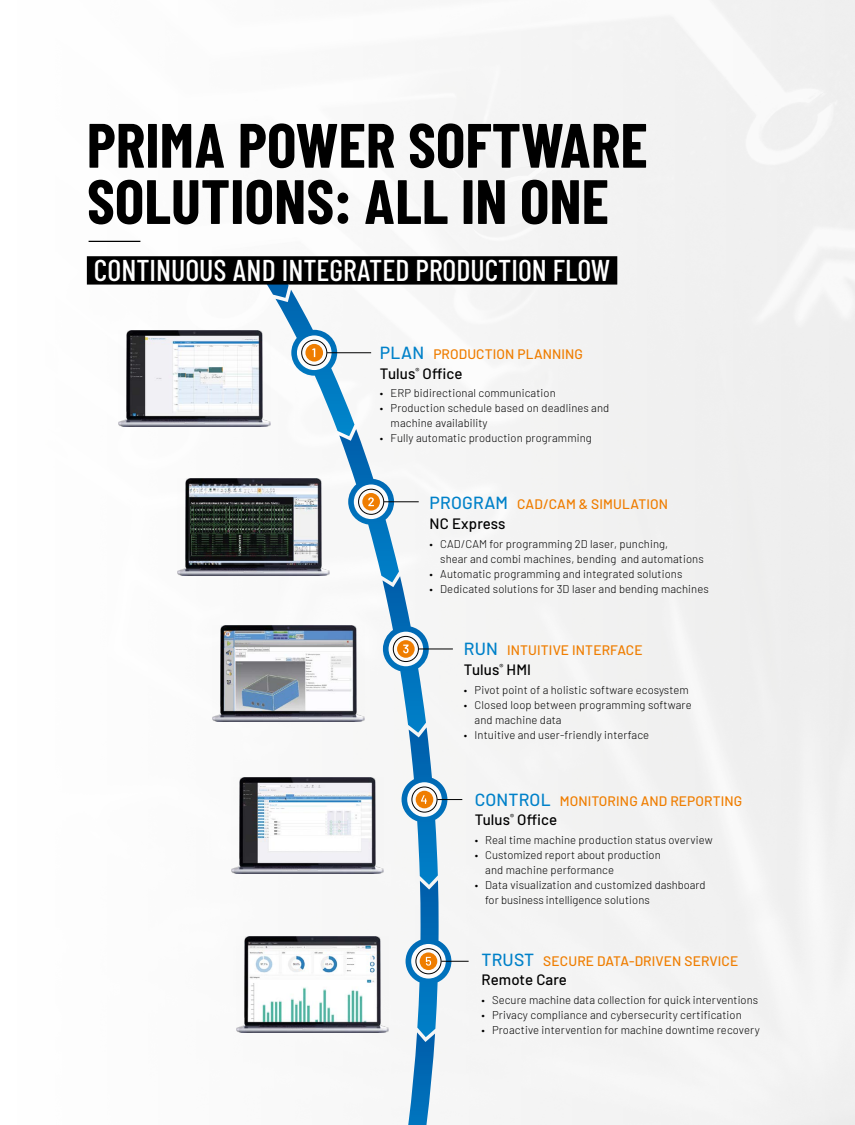
<style>
.page{position:relative;width:855px;height:1125px;background:#fff}
.page>*{position:absolute;margin:0;border:0;box-sizing:border-box;transform-origin:0 0}
.t1{font:700 62.5px/56.2px "Barlow Condensed";color:#000}
.t2{font:500 30px "Barlow Condensed";color:#fff}
.t3{font:500 15px "Barlow";letter-spacing:.01em;color:#000}
.t4{font:500 13.75px "Barlow";letter-spacing:.01em;color:#ef7d00}
.t5{font:300 11.25px/15px "Barlow";letter-spacing:.01em;color:#000}
.s1{font-size:17.5px;color:#0081c9}
</style>
<div class="page">
<img style="left:86px;top:0;width:769px;height:1125px">
<img style="left:119px;top:330px;width:105px;height:97px">
<img style="left:213px;top:625px;width:11px;height:97px">
<img style="left:177px;top:479px;width:47px;height:96px">
<svg style="left:224px;top:212px;width:245px;height:913px"></svg>
<hr style="left:384px;top:502px;width:35px;height:1px;background:#000">
<hr style="left:327px;top:353px;width:44px;height:1px;background:#000">
<div style="left:87px;top:256px;width:530px;height:29px;background:#000"></div>
<hr style="left:89px;top:241px;width:51px;height:1px;background:#000">
<h1 class="t1" style="left:87px;top:115px;width:562px">PRIMA POWER SOFTWARE<br>SOLUTIONS: ALL IN ONE</h1>
<h2 class="t2" style="left:94px;top:252px;width:518px">CONTINUOUS AND INTEGRATED PRODUCTION FLOW</h2>
<p class="t4" style="left:380px;top:344px;width:205px"><span class="s1">PLAN</span> PRODUCTION PLANNING</p>
<h3 class="t3" style="left:380px;top:362px;width:84px">Tulus<sup>®</sup> Office</h3>
<p class="t5" style="left:380px;top:385px;width:177px">• ERP bidirectional communication</p>
<p class="t5" style="left:391px;top:400px;width:220px;text-indent:-11px">• Production schedule based on deadlines and machine availability</p>
<p class="t5" style="left:380px;top:430px;width:213px">• Fully automatic production programming</p>
<p class="t4" style="left:430px;top:494px;width:240px"><span class="s1">PROGRAM</span> CAD/CAM &amp; SIMULATION</p>
<h3 class="t3" style="left:430px;top:513px;width:77px">NC Express</h3>
<p class="t5" style="left:440px;top:535px;width:265px;text-indent:-11px">• CAD/CAM for programming 2D laser, punching,<br>shear and combi machines, bending and automations</p>
<p class="t5" style="left:430px;top:565px;width:254px">• Automatic programming and integrated solutions</p>
<p class="t5" style="left:430px;top:580px;width:281px">• Dedicated solutions for 3D laser and bending machines</p>
<p class="t4" style="left:464px;top:640px;width:180px"><span class="s1">RUN</span> INTUITIVE INTERFACE</p>
<h3 class="t3" style="left:464px;top:659px;width:69px">Tulus<sup>®</sup> HMI</h3>
<p class="t5" style="left:464px;top:681px;width:226px">• Pivot point of a holistic software ecosystem</p>
<p class="t5" style="left:475px;top:696px;width:219px;text-indent:-11px">• Closed loop between programming software and machine data</p>
<p class="t5" style="left:464px;top:726px;width:187px">• Intuitive and user-friendly interface</p>
<p class="t4" style="left:475px;top:791px;width:269px"><span class="s1">CONTROL</span> MONITORING AND REPORTING</p>
<h3 class="t3" style="left:475px;top:809px;width:84px">Tulus<sup>®</sup> Office</h3>
<p class="t5" style="left:475px;top:831px;width:239px">• Real time machine production status overview</p>
<p class="t5" style="left:485px;top:846px;width:177px;text-indent:-11px">• Customized report about production and machine performance</p>
<p class="t5" style="left:485px;top:876px;width:222px;text-indent:-11px">• Data visualization and customized dashboard for business intelligence solutions</p>
<p class="t4" style="left:481px;top:951px;width:258px"><span class="s1">TRUST</span> SECURE DATA-DRIVEN SERVICE</p>
<h3 class="t3" style="left:481px;top:969px;width:87px">Remote Care</h3>
<p class="t5" style="left:481px;top:991px;width:278px">• Secure machine data collection for quick interventions</p>
<p class="t5" style="left:481px;top:1006px;width:262px">• Privacy compliance and cybersecurity certification</p>
<p class="t5" style="left:481px;top:1021px;width:280px">• Proactive intervention for machine downtime recovery</p>
</div>
